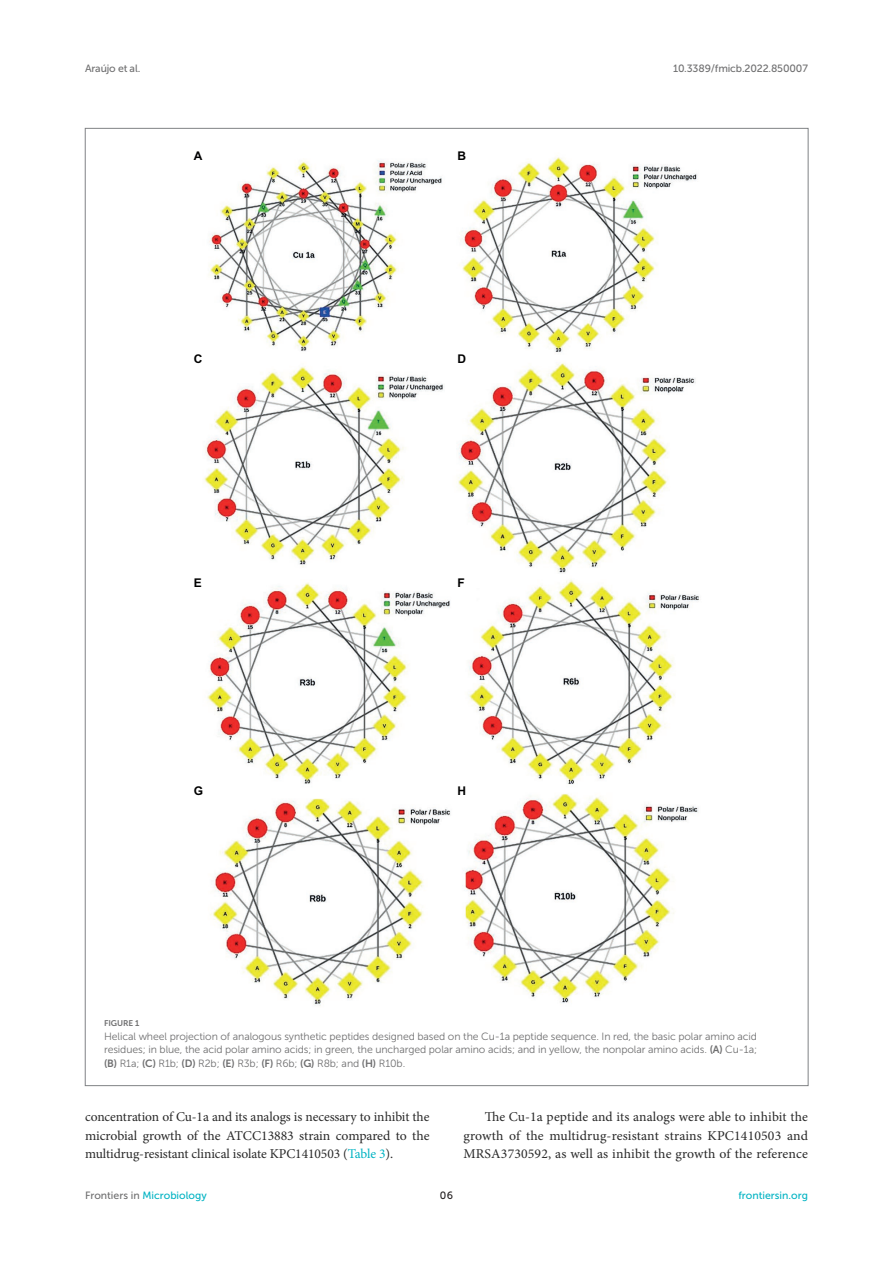
<style>
.page{position:relative;width:893px;height:1263px;background:#fff}
.page>*{position:absolute;margin:0;border:0;box-sizing:border-box;transform-origin:0 0}
.TEXT{font:13.5px/18.8px "Minion Pro";color:#292929;text-align:justify}
.t1{font:700 12px "Arial";color:#000001}
.FIG_LEG{font:10.5px/13.5px "Museo Sans 300";letter-spacing:-.01em;color:#6f6f70;text-align:justify}
.t2{font:10.5px "Museo Sans 500";color:#00b3c3}
.t3{font:10.5px "Museo Sans 500";letter-spacing:-.015em;color:#6f6f70}
.t4{font:10.5px "Museo Sans 500";color:#231f20}
.FIG_HD{font:8.25px "Museo Sans 700";letter-spacing:-.01em;color:#6f6f70}
.s1{font-family:"Museo Sans 700"}
.s2{color:#00b3c3}
.s3{color:#6f6f70}
</style>
<div class="page">
<img style="left:204px;top:157px;width:495px;height:849px">
<p class="t3" style="left:85px;top:63px;width:57px">Araújo et al.</p>
<p class="t3" style="left:673px;top:63px;width:136px">10.3389/fmicb.2022.850007</p>
<p class="t1" style="left:194px;top:147px;width:10px">A</p>
<p class="t1" style="left:457px;top:147px;width:10px">B</p>
<p class="t1" style="left:194px;top:351px;width:10px">C</p>
<p class="t1" style="left:457px;top:351px;width:10px">D</p>
<p class="t1" style="left:194px;top:574px;width:10px">E</p>
<p class="t1" style="left:457px;top:574px;width:9px">F</p>
<p class="t1" style="left:194px;top:782px;width:11px">G</p>
<p class="t1" style="left:457px;top:782px;width:10px">H</p>
<p class="FIG_HD" style="left:104px;top:1019px;width:37px">FIGURE 1</p>
<p class="FIG_LEG" style="left:104px;top:1029px;width:654px">Helical wheel projection of analogous synthetic peptides designed based on the Cu-1a peptide sequence. In red, the basic polar amino acid residues; in blue, the acid polar amino acids; in green, the uncharged polar amino acids; and in yellow, the nonpolar amino acids. <span class="s1">(A)</span> Cu-1a; <span class="s1">(B)</span> R1a; <span class="s1">(C)</span> R1b; <span class="s1">(D)</span> R2b; <span class="s1">(E)</span> R3b; <span class="s1">(F)</span> R6b; <span class="s1">(G)</span> R8b; and <span class="s1">(H)</span> R10b.</p>
<p class="TEXT" style="left:85px;top:1107px;width:346px">concentration of Cu-1a and its analogs is necessary to inhibit the microbial growth of the ATCC13883 strain compared to the multidrug-resistant clinical isolate KPC1410503 (<span class="s2">Table 3</span>).</p>
<p class="TEXT" style="left:463px;top:1107px;width:346px;text-indent:21px">The Cu-1a peptide and its analogs were able to inhibit the growth of the multidrug-resistant strains KPC1410503 and MRSA3730592, as well as inhibit the growth of the reference</p>
<p class="t2" style="left:85px;top:1190px;width:123px"><span class="s3">Frontiers in</span> Microbiology</p>
<p class="t4" style="left:440px;top:1190px;width:15px">06</p>
<p class="t2" style="left:738px;top:1190px;width:71px">frontiersin.org</p>
</div>
